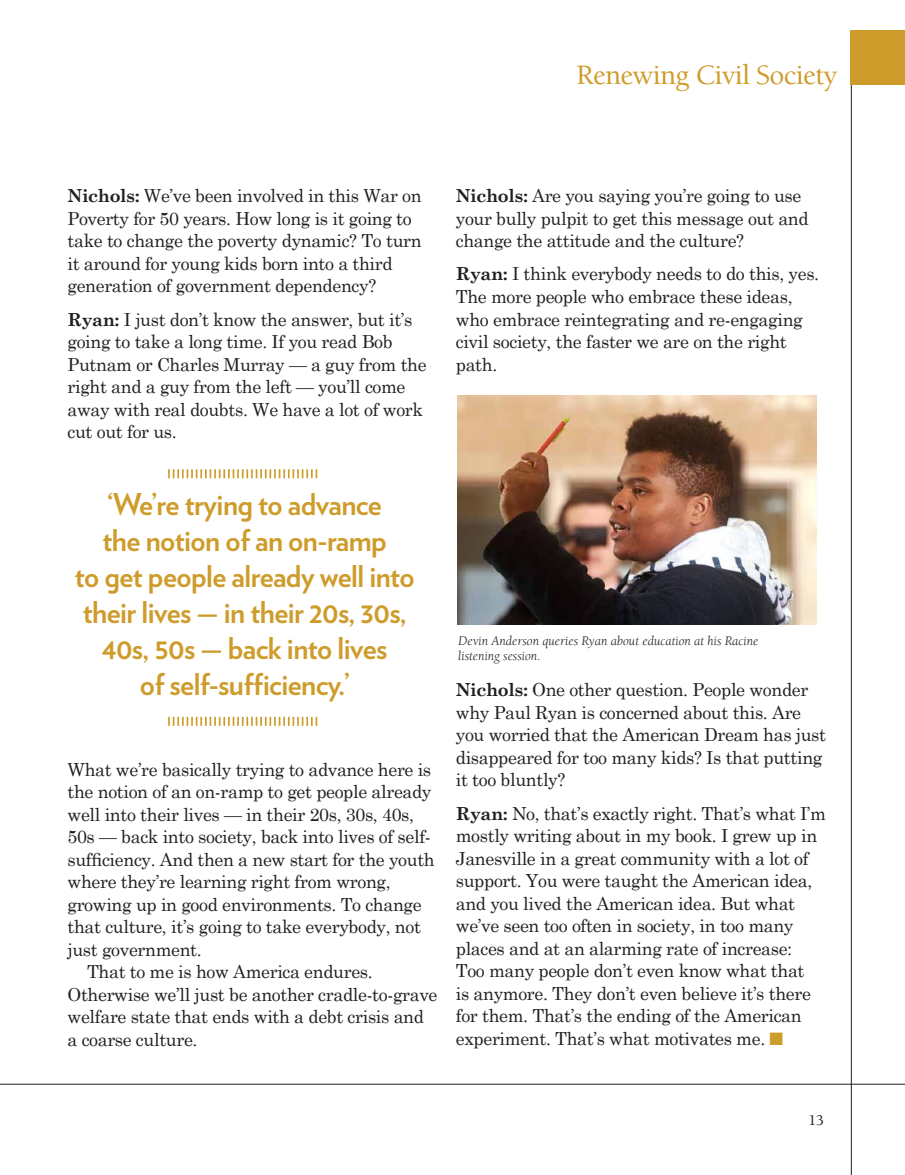
<style>
.page{position:relative;width:905px;height:1175px;background:#fff}
.page>*{position:absolute;margin:0;border:0;box-sizing:border-box;transform-origin:0 0}
.t1{font:700 30px/36px "Verlag";letter-spacing:-.02em;color:#ce9c2b;text-align:center}
.t2{font:500 28.8px "Berkeley";letter-spacing:-.025em;color:#ce9c2b}
.t3{font:18px/22.5px "Century Schoolbook";letter-spacing:-.02em;color:#231f20}
.t4{font:500 15px "Berkeley";color:#231f20}
.t5{font:italic 13.5px/15px "Berkeley";color:#231f20}
.s1{font-weight:700}
.s2{color:#ce9c2b}
</style>
<div class="page">
<hr style="left:0;top:1083px;width:904px;height:1px;background:#231f20">
<hr style="left:850px;top:30px;width:1px;height:1144px;background:#231f20">
<div style="left:850px;top:30px;width:54px;height:54px;background:#ce9c2b"></div>
<svg style="left:168px;top:469px;width:149px;height:9px"></svg>
<svg style="left:168px;top:717px;width:149px;height:9px"></svg>
<img style="left:457px;top:395px;width:359px;height:229px">
<h2 class="t2" style="left:576px;top:60px;width:263px">Renewing Civil Society</h2>
<p class="t3" style="left:68px;top:184px;width:355px"><span class="s1">Nichols:</span> We’ve been involved in this War on Poverty for 50 years. How long is it going to take to change the poverty dynamic? To turn it around for young kids born into a third generation of government dependency?</p>
<p class="t3" style="left:68px;top:307px;width:360px"><span class="s1">Ryan:</span> I just don’t know the answer, but it’s going to take a long time. If you read Bob Putnam or Charles Murray — a guy from the right and a guy from the left — you’ll come away with real doubts. We have a lot of work cut out for us.</p>
<p class="t3" style="left:456px;top:184px;width:354px"><span class="s1">Nichols:</span> Are you saying you’re going to use your bully pulpit to get this message out and change the attitude and the culture?</p>
<p class="t3" style="left:456px;top:262px;width:365px"><span class="s1">Ryan:</span> I think everybody needs to do this, yes.<br>The more people who embrace these ideas, who embrace reintegrating and re-engaging civil society, the faster we are on the right path.</p>
<h1 class="t1" style="left:75px;top:484px;width:342px">‘We’re trying to advance<br>the notion of an on-ramp<br>to get people already well into their lives — in their 20s, 30s,<br>40s, 50s — back into lives<br>of self-sufficiency.’</h1>
<p class="t3" style="left:68px;top:757px;width:365px">What we’re basically trying to advance here is</p>
<p class="t3" style="left:68px;top:780px;width:365px">the notion of an on-ramp to get people already</p>
<p class="t3" style="left:68px;top:802px;width:348px">well into their lives — in their 20s, 30s, 40s,</p>
<p class="t3" style="left:68px;top:825px;width:365px">50s — back into society, back into lives of self-</p>
<p class="t3" style="left:68px;top:847px;width:369px">sufficiency. And then a new start for the youth</p>
<p class="t3" style="left:68px;top:870px;width:325px">where they’re learning right from wrong,</p>
<p class="t3" style="left:68px;top:892px;width:356px">growing up in good environments. To change</p>
<p class="t3" style="left:68px;top:915px;width:355px">that culture, it’s going to take everybody, not</p>
<p class="t3" style="left:68px;top:937px;width:136px">just government.</p>
<p class="t3" style="left:87px;top:960px;width:287px">That to me is how America endures.</p>
<p class="t3" style="left:68px;top:982px;width:371px">Otherwise we’ll just be another cradle-to-grave</p>
<p class="t3" style="left:68px;top:1005px;width:358px">welfare state that ends with a debt crisis and</p>
<p class="t3" style="left:68px;top:1027px;width:131px">a coarse culture.</p>
<p class="t5" style="left:458px;top:633px;width:302px">Devin Anderson queries Ryan about education at his Racine listening session.</p>
<p class="t3" style="left:456px;top:678px;width:372px"><span class="s1">Nichols:</span> One other question. People wonder why Paul Ryan is concerned about this. Are you worried that the American Dream has just disappeared for too many kids? Is that putting it too bluntly?</p>
<p class="t3" style="left:456px;top:801px;width:372px"><span class="s1">Ryan:</span> No, that’s exactly right. That’s what I’m mostly writing about in my book. I grew up in Janesville in a great community with a lot of support. You were taught the American idea, and you lived the American idea. But what we’ve seen too often in society, in too many places and at an alarming rate of increase:<br>Too many people don’t even know what that<br>is anymore. They don’t even believe it’s there for them. That’s the ending of the American experiment. That’s what motivates me. <span class="s2">■</span></p>
<p class="t4" style="left:808px;top:1112px;width:17px">13</p>
</div>
